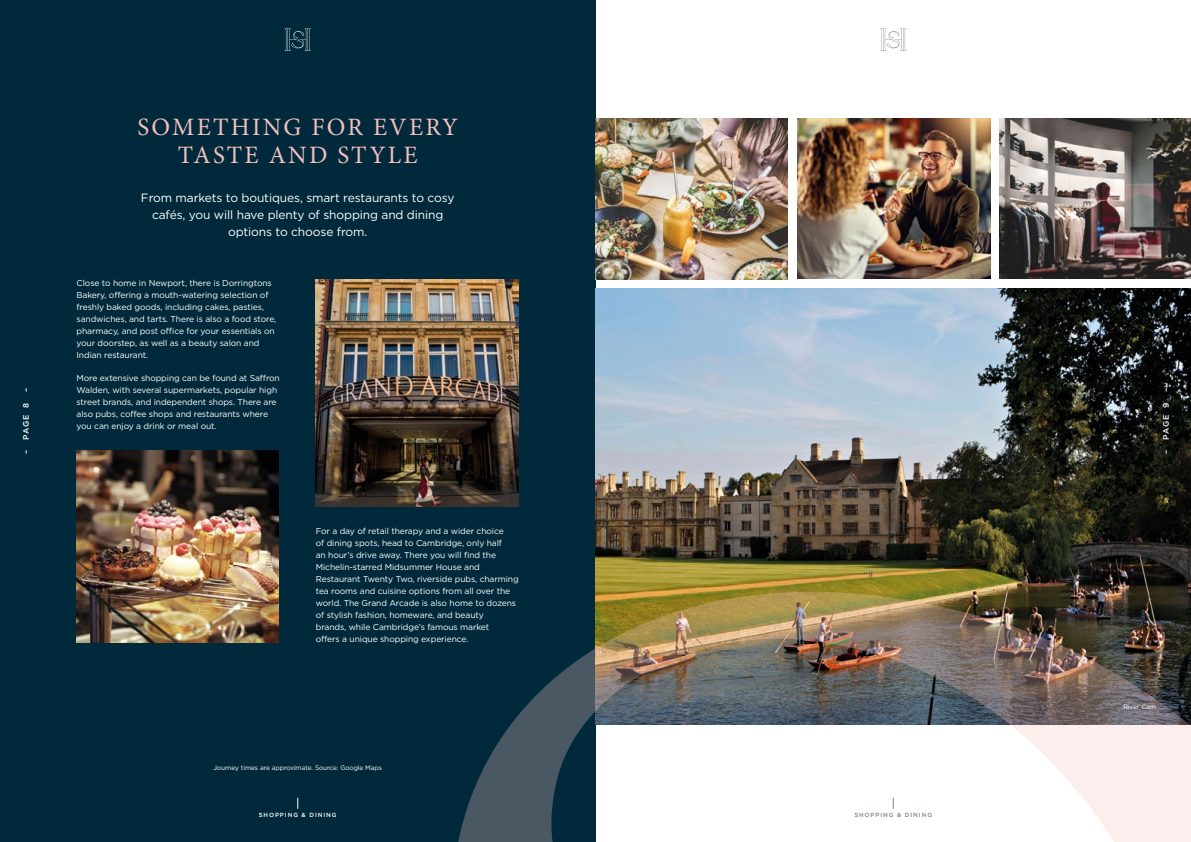
<style>
.page{position:relative;width:1191px;height:842px;background:#fff}
.page>*{position:absolute;margin:0;border:0;box-sizing:border-box;transform-origin:0 0}
.t1{font:25px/28px "Minion Pro";letter-spacing:.09em;color:#f4bfbd;text-align:center}
.t2{font:12px/17px "Gotham";letter-spacing:-.01em;color:#fff;text-align:center}
.t3{font:8.5px/12px "Gotham";letter-spacing:-.01em;color:#fff}
.t4{font:500 8px "Gotham";letter-spacing:.055em;color:#fff}
.t5{font:6.5px "Gotham";letter-spacing:-.01em;color:#fff}
.t6{font:500 6px "Gotham";letter-spacing:.15em;color:#fff}
.t7{font:500 6px "Gotham";letter-spacing:.15em;color:#7b8186}
</style>
<div class="page">
<div style="left:0;top:0;width:596px;height:842px;background:#002a3b"></div>
<img style="left:595px;top:288px;width:596px;height:278px">
<img style="left:458px;top:566px;width:733px;height:276px">
<img style="left:595px;top:119px;width:192px;height:160px">
<img style="left:797px;top:119px;width:193px;height:160px">
<img style="left:999px;top:119px;width:192px;height:160px">
<img style="left:316px;top:279px;width:203px;height:228px">
<img style="left:77px;top:450px;width:201px;height:192px">
<svg style="left:880px;top:28px;width:26px;height:23px"></svg>
<svg style="left:285px;top:28px;width:25px;height:23px"></svg>
<p class="t4" style="left:21px;top:392px;width:6px;rotate:-90deg">–</p>
<p class="t4" style="left:21px;top:454px;width:53px;rotate:-90deg">– PAGE 8</p>
<h1 class="t1" style="left:137px;top:113px;width:322px">SOMETHING FOR EVERY<br>TASTE AND STYLE</h1>
<h2 class="t2" style="left:141px;top:189px;width:315px">From markets to boutiques, smart restaurants to cosy cafés, you will have plenty of shopping and dining options to choose from.</h2>
<p class="t3" style="left:77px;top:277px;width:201px">Close to home in Newport, there is Dorringtons Bakery, offering a mouth-watering selection of freshly baked goods, including cakes, pasties, sandwiches, and tarts. There is also a food store, pharmacy, and post office for your essentials on your doorstep, as well as a beauty salon and Indian restaurant.</p>
<p class="t3" style="left:77px;top:372px;width:205px">More extensive shopping can be found at Saffron Walden, with several supermarkets, popular high street brands, and independent shops. There are also pubs, coffee shops and restaurants where you can enjoy a drink or meal out.</p>
<p class="t3" style="left:316px;top:525px;width:204px">For a day of retail therapy and a wider choice<br>of dining spots, head to Cambridge, only half<br>an hour’s drive away. There you will find the Michelin-starred Midsummer House and Restaurant Twenty Two, riverside pubs, charming tea rooms and cuisine options from all over the world. The Grand Arcade is also home to dozens of stylish fashion, homeware, and beauty<br>brands, while Cambridge’s famous market<br>offers a unique shopping experience.</p>
<p class="t5" style="left:213px;top:764px;width:170px">Journey times are approximate. Source: Google Maps</p>
<p class="t6" style="left:259px;top:811px;width:79px">SHOPPING &amp; DINING</p>
<p class="t7" style="left:854px;top:811px;width:79px">SHOPPING &amp; DINING</p>
<p class="t4" style="left:1160px;top:392px;width:6px;rotate:-90deg">–</p>
<p class="t4" style="left:1160px;top:454px;width:53px;rotate:-90deg">– PAGE 9</p>
<p class="t5" style="left:1123px;top:703px;width:34px">River Cam</p>
</div>
